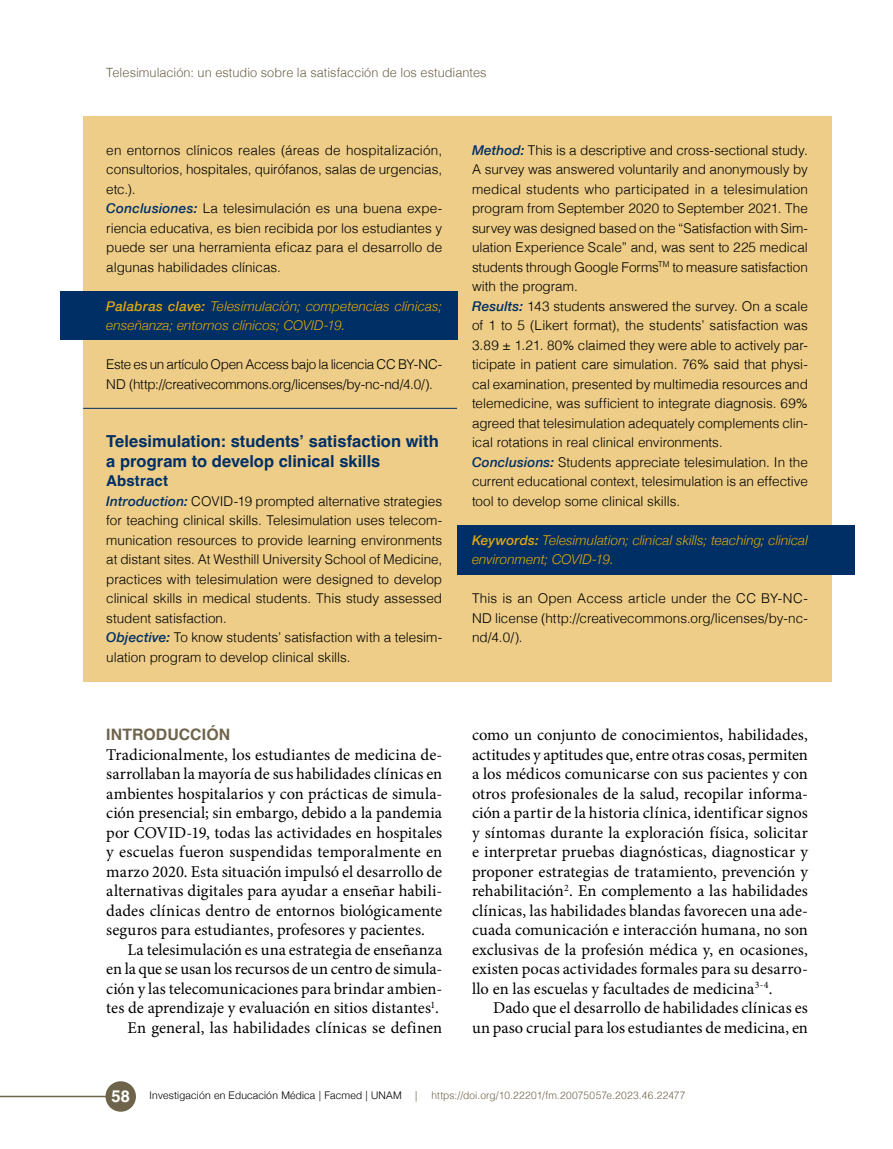
<style>
.page{position:relative;width:893px;height:1149px;background:#fff}
.page>*{position:absolute;margin:0;border:0;box-sizing:border-box;transform-origin:0 0}
.t1{font:16.5px/19.5px "Minion Pro";color:#000;text-align:justify}
.t2{font:700 16.5px/19.5px "Helvetica";color:#002f65}
.t3{font:700 15.75px "Helvetica";letter-spacing:.01em;color:#6d644b}
.t4{font:700 15px "Helvetica";letter-spacing:.01em;color:#002f65}
.t5{font:300 13.5px/19.5px "Helvetica";color:#000}
.t6{font:italic 300 13.5px/19.5px "Helvetica Neue";letter-spacing:.01em;color:#dca70f}
.t7{font:300 13.5px/19.5px "Helvetica";letter-spacing:-.025em;color:#000}
.t8{font:300 12.75px "Helvetica";color:#6d644b}
.t9{font:300 10.5px "Helvetica";letter-spacing:.015em;color:#6d644b}
.t10{font:300 10.5px "Helvetica Neue";letter-spacing:.02em;color:#000}
.s1{font-family:"Helvetica Neue";font-weight:500;font-style:italic;color:#002f65}
.s2{font-weight:500}
.s3{font-family:"Helvetica";font-weight:700;font-size:16.5px;color:#fff}
</style>
<div class="page">
<svg style="left:106px;top:1080px;width:30px;height:31px"></svg>
<div style="left:106px;top:1081px;width:29px;height:29px;background:#6d644b;border-radius:50%"></div>
<hr style="left:0;top:1095px;width:107px;height:1px;background:#6d644b">
<div style="left:83px;top:116px;width:748px;height:565px;background:#edcd87"></div>
<div style="left:457px;top:525px;width:397px;height:50px;background:#002f65"></div>
<hr style="left:83px;top:408px;width:374px;height:1px;background:#002f65">
<div style="left:60px;top:291px;width:397px;height:49px;background:#002f65"></div>
<p class="t8" style="left:106px;top:61px;width:382px">Telesimulación: un estudio sobre la satisfacción de los estudiantes</p>
<p class="t5" style="left:106px;top:139px;width:337px">en entornos clínicos reales (áreas de hospitalización, consultorios, hospitales, quirófanos, salas de urgencias, etc.).<br><span class="s1">Conclusiones:</span> La telesimulación es una buena expe&shy;riencia educativa, es bien recibida por los estudiantes y puede ser una herramienta eficaz para el desarrollo de algunas habilidades clínicas.</p>
<p class="t6" style="left:106px;top:295px;width:337px"><span class="s2">Palabras clave:</span> Telesimulación; competencias clínicas; enseñanza; entornos clínicos; COVID-19.</p>
<p class="t7" style="left:106px;top:353px;width:337px">Este es un artículo Open Access bajo la licencia CC BY-NC-<br>ND (http://creativecommons.org/licenses/by-nc-nd/4.0/).</p>
<p class="t2" style="left:106px;top:433px;width:334px">Telesimulation: students’ satisfaction with a program to develop clinical skills</p>
<p class="t4" style="left:106px;top:472px;width:63px">Abstract</p>
<p class="t5" style="left:106px;top:490px;width:337px"><span class="s1">Introduction:</span> COVID-19 prompted alternative strategies for teaching clinical skills. Telesimulation uses telecom&shy;munication resources to provide learning environments at distant sites. At Westhill University School of Medicine, practices with telesimulation were designed to develop clinical skills in medical students. This study assessed student satisfaction.<br><span class="s1">Objective:</span> To know students’ satisfaction with a telesim&shy;ulation program to develop clinical skills.</p>
<p class="t3" style="left:106px;top:724px;width:125px">INTRODUCCIÓN</p>
<p class="t1" style="left:106px;top:744px;width:337px">Tradicionalmente, los estudiantes de medicina de&shy;sarrollaban la mayoría de sus habilidades clínicas en ambientes hospitalarios y con prácticas de simula&shy;ción presencial; sin embargo, debido a la pandemia por COVID-19, todas las actividades en hospitales y escuelas fueron suspendidas temporalmente en marzo 2020. Esta situación impulsó el desarrollo de alternativas digitales para ayudar a enseñar habili&shy;dades clínicas dentro de entornos biológicamente seguros para estudiantes, profesores y pacientes.</p>
<p class="t1" style="left:106px;top:939px;width:337px;text-align:right">La telesimulación es una estrategia de enseñanza<br>en la que se usan los recursos de un centro de simula&shy;ción y las telecomunicaciones para brindar ambien&shy;tes de aprendizaje y evaluación en sitios distantes<sup>1</sup>.<br>En general, las habilidades clínicas se definen</p>
<p class="t5" style="left:472px;top:139px;width:337px"><span class="s1">Method:</span> This is a descriptive and cross-sectional study.<br>A survey was answered voluntarily and anonymously by medical students who participated in a telesimulation program from September 2020 to September 2021. The survey was designed based on the “Satisfaction with Sim&shy;ulation Experience Scale” and, was sent to 225 medical students through Google Forms<sup>TM</sup> to measure satisfaction with the program.<br><span class="s1">Results:</span> 143 students answered the survey. On a scale of 1 to 5 (Likert format), the students’ satisfaction was 3.89 ± 1.21. 80% claimed they were able to actively par&shy;ticipate in patient care simulation. 76% said that physi&shy;cal examination, presented by multimedia resources and telemedicine, was sufficient to integrate diagnosis. 69% agreed that telesimulation adequately complements clin&shy;ical rotations in real clinical environments.<br><span class="s1">Conclusions:</span> Students appreciate telesimulation. In the current educational context, telesimulation is an effective tool to develop some clinical skills.</p>
<p class="t6" style="left:472px;top:529px;width:337px"><span class="s2">Keywords:</span> Telesimulation; clinical skills; teaching; clinical environment; COVID-19.</p>
<p class="t5" style="left:472px;top:587px;width:337px;text-align:justify">This is an Open Access article under the CC BY-NC-ND license (http://creativecommons.org/licenses/by-nc&shy;nd/4.0/).</p>
<p class="t1" style="left:472px;top:725px;width:337px">como un conjunto de conocimientos, habilidades, actitudes y aptitudes que, entre otras cosas, permiten a los médicos comunicarse con sus pacientes y con otros profesionales de la salud, recopilar informa&shy;ción a partir de la historia clínica, identificar signos y síntomas durante la exploración física, solicitar e interpretar pruebas diagnósticas, diagnosticar y proponer estrategias de tratamiento, prevención y rehabilitación<sup>2</sup>. En complemento a las habilidades clínicas, las habilidades blandas favorecen una ade&shy;cuada comunicación e interacción humana, no son exclusivas de la profesión médica y, en ocasiones, existen pocas actividades formales para su desarro&shy;llo en las escuelas y facultades de medicina<sup>3-4</sup>.</p>
<p class="t1" style="left:472px;top:998px;width:337px;text-align:right">Dado que el desarrollo de habilidades clínicas es un paso crucial para los estudiantes de medicina, en</p>
<p class="t10" style="left:112px;top:1086px;width:292px"><span class="s3">58</span> Investigación en Educación Médica | Facmed | UNAM</p>
<p class="t9" style="left:415px;top:1085px;width:4px">|</p>
<p class="t9" style="left:431px;top:1085px;width:255px">https://doi.org/10.22201/fm.20075057e.2023.46.22477</p>
</div>
